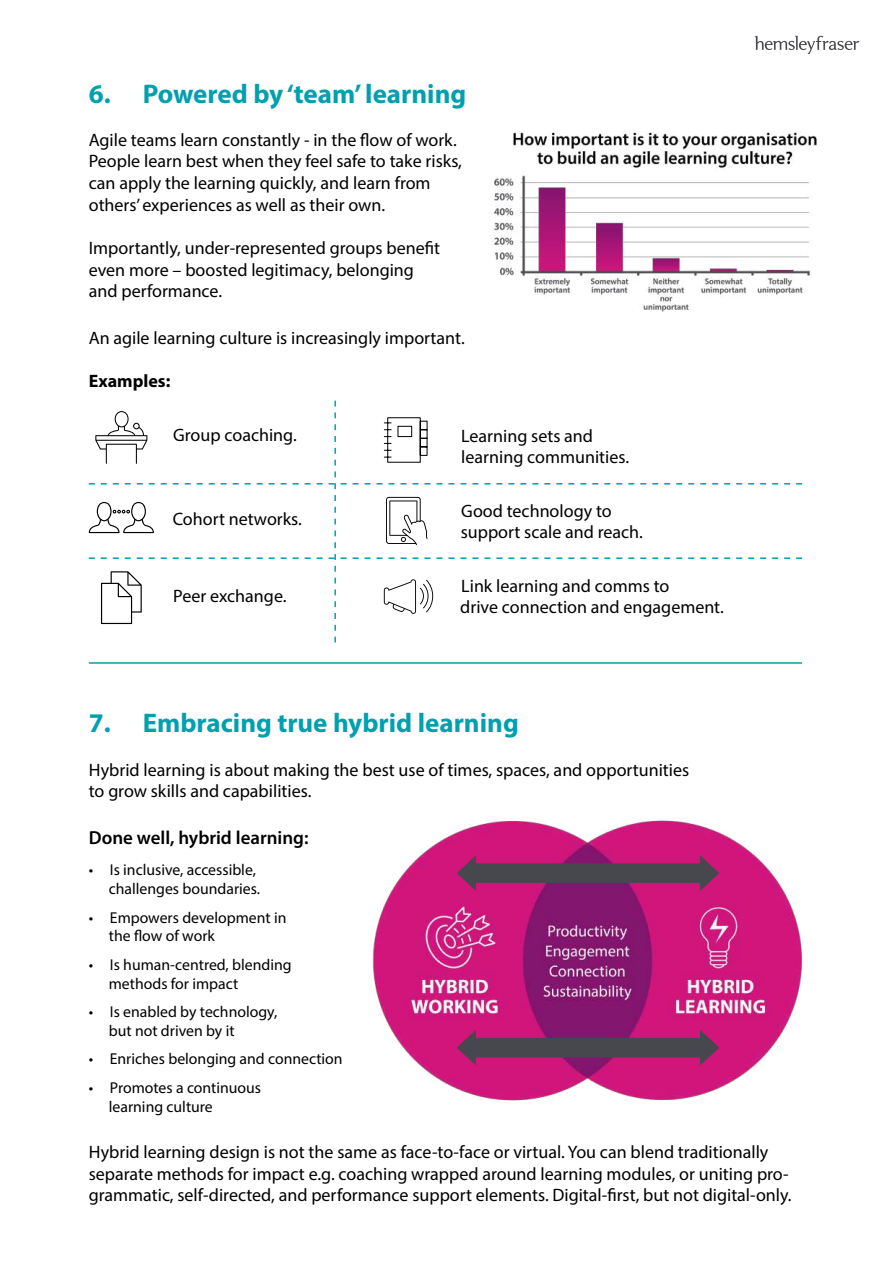
<style>
.page{position:relative;width:893px;height:1263px;background:#fff}
.page>*{position:absolute;margin:0;border:0;box-sizing:border-box;transform-origin:0 0}
.t1{font:700 27px "Myriad Pro";color:#00a0af}
.t2{font:600 18.9px "Myriad Pro";color:#000}
.t3{font:18px/21.6px "Myriad Pro";color:#000}
.t4{font:700 18px "Myriad Pro";color:#000}
.t5{font:15.75px/18.9px "Myriad Pro";color:#000}
</style>
<div class="page">
<img style="left:492px;top:132px;width:326px;height:180px">
<svg style="left:754px;top:36px;width:105px;height:18px"></svg>
<hr style="left:89px;top:662px;width:713px;height:2px;background:#00a0af">
<img style="left:372px;top:820px;width:430px;height:281px">
<div style="left:468px;top:863px;width:240px;height:20px;background:#47484e"></div>
<svg style="left:457px;top:855px;width:19px;height:36px"></svg>
<svg style="left:700px;top:855px;width:19px;height:36px"></svg>
<div style="left:468px;top:1038px;width:240px;height:19px;background:#47484e"></div>
<svg style="left:457px;top:1030px;width:19px;height:35px"></svg>
<svg style="left:700px;top:1030px;width:19px;height:35px"></svg>
<svg style="left:89px;top:401px;width:713px;height:241px"></svg>
<h1 class="t1" style="left:89px;top:76px;width:379px">6. Powered by ‘team’ learning</h1>
<p class="t3" style="left:89px;top:129px;width:375px">Agile teams learn constantly - in the flow of work.<br>People learn best when they feel safe to take risks, can apply the learning quickly, and learn from others’ experiences as well as their own.</p>
<p class="t3" style="left:89px;top:237px;width:353px">Importantly, under-represented groups benefit even more – boosted legitimacy, belonging and performance.</p>
<p class="t3" style="left:89px;top:327px;width:377px">An agile learning culture is increasingly important.</p>
<p class="t4" style="left:89px;top:369px;width:83px">Examples:</p>
<p class="t3" style="left:173px;top:424px;width:125px">Group coaching.</p>
<p class="t3" style="left:461px;top:425px;width:169px;line-height:21px">Learning sets and learning communities.</p>
<p class="t3" style="left:461px;top:500px;width:184px;line-height:21px">Good technology to support scale and reach.</p>
<p class="t3" style="left:460px;top:575px;width:265px;line-height:21px">Link learning and comms to<br>drive connection and engagement.</p>
<p class="t3" style="left:173px;top:508px;width:131px">Cohort networks.</p>
<p class="t3" style="left:173px;top:585px;width:115px">Peer exchange.</p>
<h1 class="t1" style="left:89px;top:706px;width:431px">7. Embracing true hybrid learning</h1>
<p class="t3" style="left:89px;top:758px;width:602px">Hybrid learning is about making the best use of times, spaces, and opportunities to grow skills and capabilities.</p>
<p class="t2" style="left:89px;top:825px;width:221px">Done well, hybrid learning:</p>
<p class="t5" style="left:89px;top:860px;width:173px;text-align:right">• Is inclusive, accessible, challenges boundaries.</p>
<p class="t5" style="left:109px;top:907px;width:179px;text-indent:-20px">• Empowers development in the flow of work</p>
<p class="t5" style="left:109px;top:955px;width:184px;text-indent:-20px">• Is human-centred, blending methods for impact</p>
<p class="t5" style="left:109px;top:1002px;width:170px;text-indent:-20px">• Is enabled by technology, but not driven by it</p>
<p class="t5" style="left:89px;top:1049px;width:255px">• Enriches belonging and connection</p>
<p class="t5" style="left:109px;top:1078px;width:154px;text-indent:-20px">• Promotes a continuous learning culture</p>
<p class="t3" style="left:89px;top:1141px;width:704px">Hybrid learning design is not the same as face-to-face or virtual. You can blend traditionally separate methods for impact e.g. coaching wrapped around learning modules, or uniting pro&shy;grammatic, self-directed, and performance support elements. Digital-first, but not digital-only.</p>
</div>
